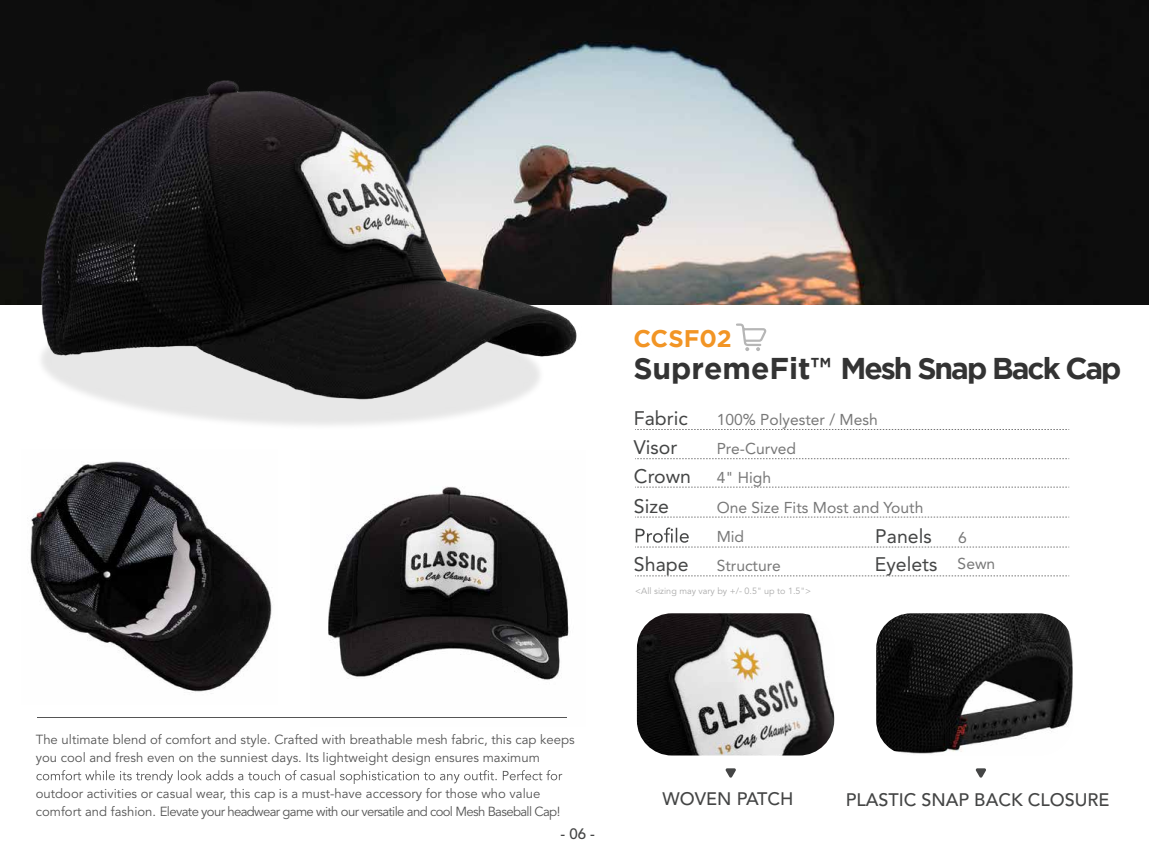
<style>
.page{position:relative;width:1149px;height:851px;background:#fff}
.page>*{position:absolute;margin:0;border:0;box-sizing:border-box;transform-origin:0 0}
.t1{font:700 30px "Gotham";letter-spacing:-.07em;color:#333}
.t2{font:700 24px "Gotham";color:#f29525}
.t3{font:19.5px "Avenir LT Std";color:#444545}
.t4{font:500 18px "Avenir LT Std";color:#444545}
.t5{font:15.6px "Avenir LT Std";color:#787878}
.t6{font:500 15px "Avenir LT Std";color:#444545}
.t7{font:13.05px/18px "Avenir LT Std";color:#555}
.t8{font:9px "Avenir LT Std";color:#ababab}
.s1{font-size:15.6px;color:#787878}
</style>
<div class="page">
<img style="left:30px;top:519px;width:242px;height:174px">
<img style="left:328px;top:519px;width:241px;height:199px">
<img style="left:1px;top:1px;width:1147px;height:304px">
<div style="left:0;top:255px;width:593px;height:50px;background:#10110c"></div>
<svg style="left:36px;top:770px;width:526px;height:13px"></svg>
<hr style="left:37px;top:717px;width:529px;height:1px;background:#555">
<img style="left:636px;top:613px;width:197px;height:142px">
<img style="left:876px;top:613px;width:197px;height:141px">
<svg style="left:975px;top:768px;width:11px;height:9px"></svg>
<svg style="left:725px;top:768px;width:11px;height:9px"></svg>
<svg style="left:635px;top:429px;width:434px;height:1px"></svg>
<svg style="left:635px;top:458px;width:434px;height:1px"></svg>
<svg style="left:635px;top:487px;width:434px;height:1px"></svg>
<svg style="left:635px;top:516px;width:434px;height:1px"></svg>
<svg style="left:635px;top:527px;width:434px;height:20px"></svg>
<svg style="left:635px;top:575px;width:434px;height:1px"></svg>
<svg style="left:736px;top:323px;width:30px;height:28px"></svg>
<img style="left:29px;top:0;width:558px;height:519px">
<h2 class="t2" style="left:633px;top:324px;width:100px">CCSF02</h2>
<h1 class="t1" style="left:633px;top:351px;width:489px">SupremeFit™ Mesh Snap Back Cap</h1>
<h3 class="t3" style="left:633px;top:406px;width:55px">Fabric</h3>
<p class="t5" style="left:716px;top:410px;width:163px">100% Polyester / Mesh</p>
<h3 class="t3" style="left:633px;top:436px;width:45px">Visor</h3>
<p class="t5" style="left:716px;top:439px;width:81px">Pre-Curved</p>
<h3 class="t3" style="left:633px;top:465px;width:59px">Crown</h3>
<p class="t5" style="left:716px;top:468px;width:56px">4" High</p>
<h3 class="t3" style="left:633px;top:494px;width:37px">Size</h3>
<p class="t5" style="left:716px;top:498px;width:208px">One Size Fits Most and Youth</p>
<h3 class="t3" style="left:875px;top:524px;width:58px">Panels</h3>
<p class="t5" style="left:957px;top:528px;width:10px">6</p>
<h3 class="t3" style="left:633px;top:553px;width:56px">Shape</h3>
<p class="t5" style="left:716px;top:556px;width:66px">Structure</p>
<h3 class="t3" style="left:874px;top:552px;width:122px">Eyelets <span class="s1">Sewn</span></h3>
<p class="t5" style="left:716px;top:528px;width:29px">Mid</p>
<p class="t8" style="left:635px;top:586px;width:177px">&lt;All sizing may vary by +/- 0.5" up to 1.5"&gt;</p>
<p class="t7" style="left:36px;top:731px;width:540px">The ultimate blend of comfort and style. Crafted with breathable mesh fabric, this cap keeps you cool and fresh even on the sunniest days. Its lightweight design ensures maximum</p>
<p class="t7" style="left:36px;top:784px;width:526px">outdoor activities or casual wear, this cap is a must-have accessory for those who value comfort and fashion. Elevate your headwear game with our versatile and cool Mesh Baseball Cap!</p>
<p class="t6" style="left:560px;top:824px;width:36px">- 06 -</p>
<h3 class="t4" style="left:662px;top:788px;width:132px">WOVEN PATCH</h3>
<h3 class="t4" style="left:845px;top:789px;width:265px">PLASTIC SNAP BACK CLOSURE</h3>
</div>
